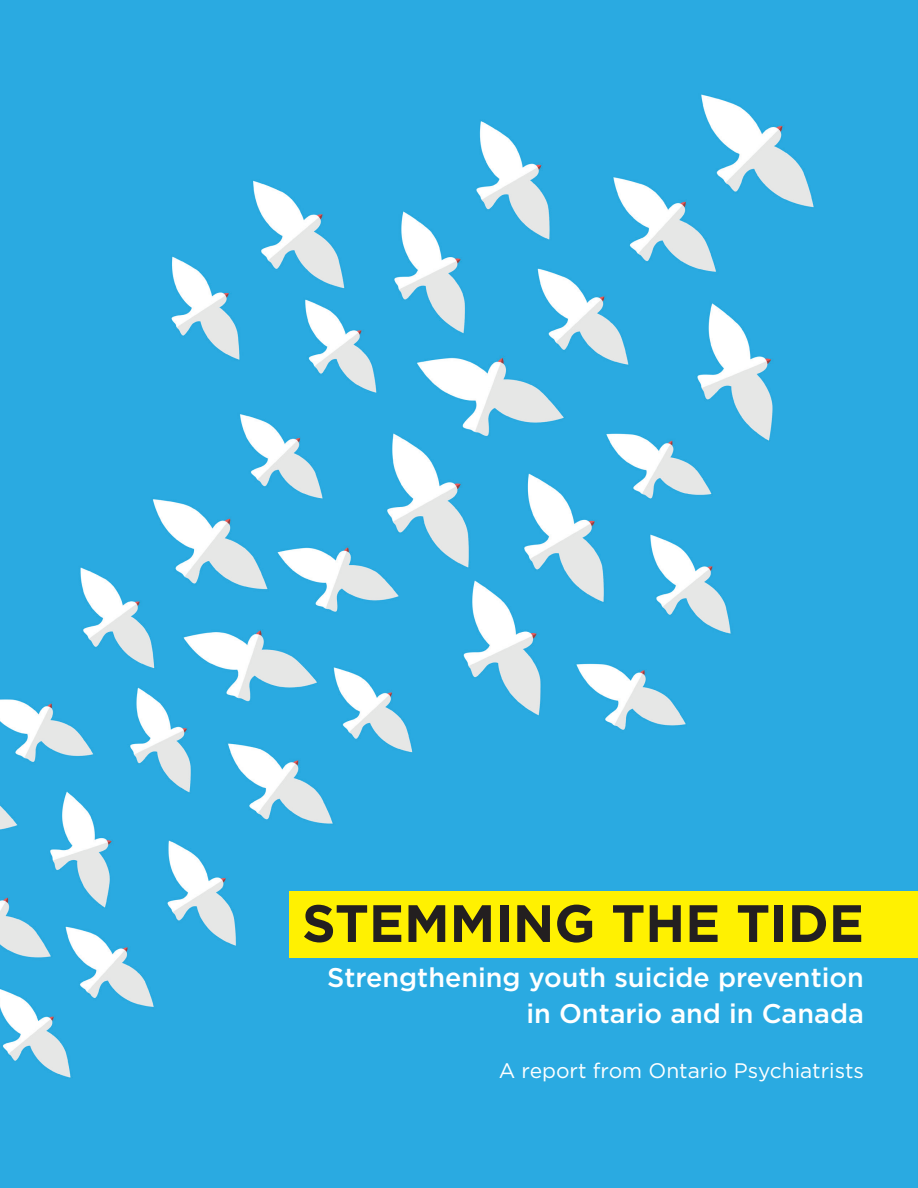
<style>
.page{position:relative;width:918px;height:1188px;background:#fff}
.page>*{position:absolute;margin:0;border:0;box-sizing:border-box;transform-origin:0 0}
.t1{font:700 52.5px "Gotham";color:#231f20}
.t2{font:500 27px/36px "Gotham";color:#fff;text-align:right}
.t3{font:21px "Gotham";color:#fff}
</style>
<div class="page">
<img style="left:0;top:0;width:918px;height:1188px">
<div style="left:289px;top:891px;width:629px;height:66px;background:#fff101"></div>
<h1 class="t1" style="left:302px;top:893px;width:563px">STEMMING THE TIDE</h1>
<p class="t2" style="left:327px;top:959px;width:538px">Strengthening youth suicide prevention in Ontario and in Canada</p>
<p class="t3" style="left:499px;top:1059px;width:367px">A report from Ontario Psychiatrists</p>
</div>
